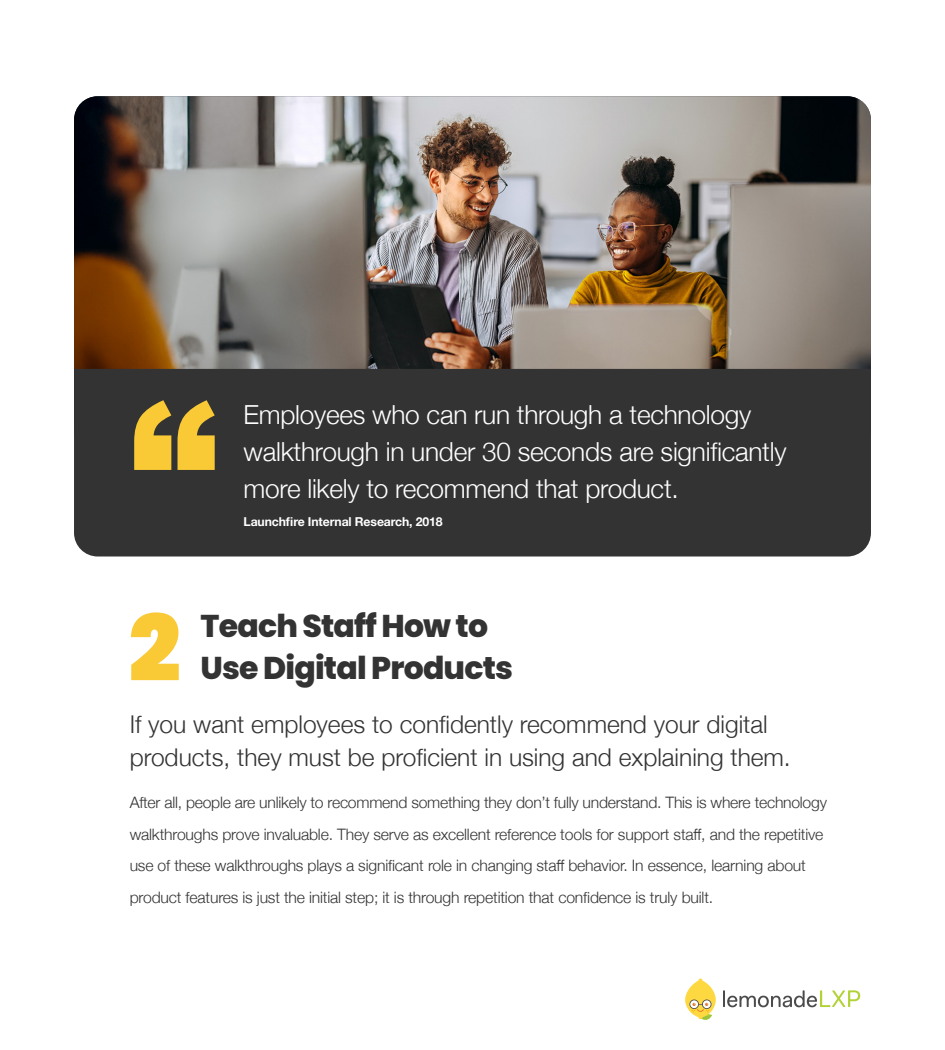
<style>
.page{position:relative;width:945px;height:1050px;background:#fff}
.page>*{position:absolute;margin:0;border:0;box-sizing:border-box;transform-origin:0 0}
.Main_Body{font:900 175px "Arial";color:#f9ca35}
.Main_Body-2{font:900 91.88px "Poppins";color:#f9ca35}
.t1{font:800 31.5px/42px "Poppins";letter-spacing:-.025em;color:#333}
.Main_Body-3{font:300 26.25px/36.8px "Helvetica Neue";letter-spacing:-.01em;color:#fff}
.Intro_Main{font:300 24.5px/33.2px "Helvetica Neue";color:#333}
.Main_Body-4{font:300 15.75px/31.5px "Helvetica Neue";letter-spacing:-.01em;color:#333}
.Main_Body-5{font:700 12.25px "Helvetica Neue";letter-spacing:-.01em;color:#fff}
</style>
<div class="page">
<svg style="left:685px;top:979px;width:31px;height:41px"></svg>
<svg style="left:723px;top:990px;width:137px;height:17px"></svg>
<img style="left:74px;top:96px;width:797px;height:273px">
<div style="left:74px;top:369px;width:797px;height:188px;background:#333"></div>
<p class="Main_Body" style="left:130px;top:338px;width:89px">“</p>
<p class="Main_Body-3" style="left:244px;top:394px;width:544px">Employees who can run through a technology walkthrough in under 30 seconds are significantly more likely to recommend that product.</p>
<p class="Main_Body-5" style="left:244px;top:512px;width:201px">Launchfire Internal Research, 2018</p>
<h3 class="t1" style="left:201px;top:605px;width:314px">Teach Staff How to<br>Use Digital Products</h3>
<p class="Intro_Main" style="left:130px;top:706px;width:663px">If you want employees to confidently recommend your digital products, they must be proficient in using and explaining them.</p>
<p class="Main_Body-4" style="left:130px;top:786px;width:699px">After all, people are unlikely to recommend something they don’t fully understand. This is where technology walkthroughs prove invaluable. They serve as excellent reference tools for support staff, and the repetitive use of these walkthroughs plays a significant role in changing staff behavior. In essence, learning about product features is just the initial step; it is through repetition that confidence is truly built.</p>
<p class="Main_Body-2" style="left:129px;top:596px;width:54px">2</p>
</div>
